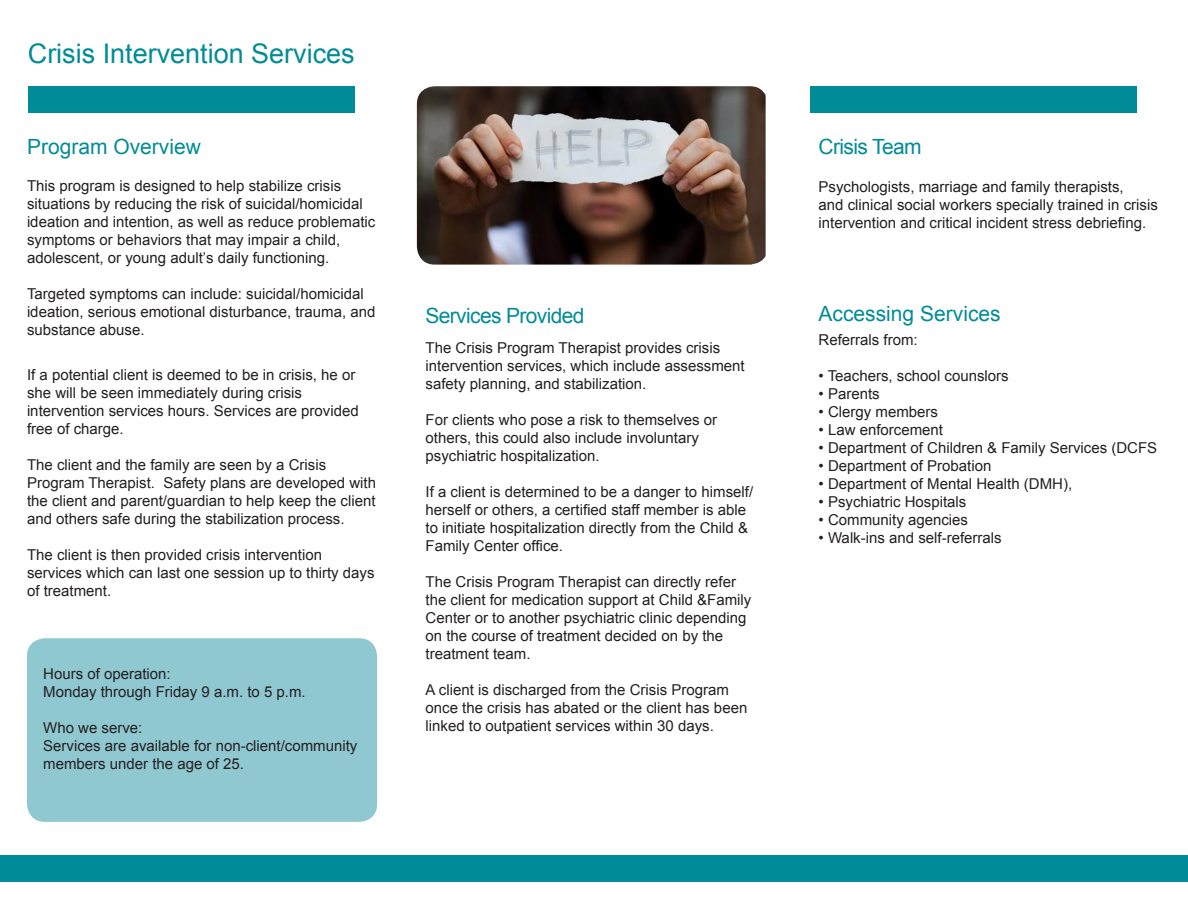
<style>
.page{position:relative;width:1188px;height:918px;background:#fff}
.page>*{position:absolute;margin:0;border:0;box-sizing:border-box;transform-origin:0 0}
.t1{font:27px "Arial";color:#008b98}
.t2{font:21px "Arial";color:#008b98}
.t3{font:21px "Arial";letter-spacing:-.03em;color:#008b98}
.t4{font:15px/18px "Arial";color:#231f20}
</style>
<div class="page">
<div style="left:27px;top:638px;width:350px;height:184px;background:#8fc8d1;border-radius:18px"></div>
<div style="left:28px;top:86px;width:326px;height:27px;background:#008b98"></div>
<div style="left:810px;top:86px;width:326px;height:27px;background:#008b98"></div>
<div style="left:0;top:855px;width:1188px;height:27px;background:#008b98"></div>
<img style="left:417px;top:86px;width:349px;height:179px">
<p class="t1" style="left:28px;top:36px;width:328px">Crisis Intervention Services</p>
<p class="t2" style="left:27px;top:133px;width:175px">Program Overview</p>
<p class="t4" style="left:27px;top:177px;width:350px">This program is designed to help stabilize crisis situations by reducing the risk of suicidal/homicidal ideation and intention, as well as reduce problematic symptoms or behaviors that may impair a child,</p>
<p class="t4" style="left:27px;top:249px;width:304px">adolescent, or young adult’s daily functioning.</p>
<p class="t4" style="left:27px;top:285px;width:350px">Targeted symptoms can include: suicidal/homicidal ideation, serious emotional disturbance, trauma, and substance abuse.</p>
<p class="t4" style="left:27px;top:366px;width:330px">If a potential client is deemed to be in crisis, he or she will be seen immediately during crisis</p>
<p class="t4" style="left:27px;top:402px;width:333px">intervention services hours. Services are provided free of charge.</p>
<p class="t4" style="left:27px;top:456px;width:301px">The client and the family are seen by a Crisis</p>
<p class="t4" style="left:27px;top:474px;width:351px;text-align:justify">Program Therapist. Safety plans are developed with the client and parent/guardian to help keep the client and others safe during the stabilization process.</p>
<p class="t4" style="left:27px;top:546px;width:297px">The client is then provided crisis intervention</p>
<p class="t4" style="left:27px;top:564px;width:349px">services which can last one session up to thirty days of treatment.</p>
<p class="t4" style="left:43px;top:665px;width:129px">Hours of operation:</p>
<p class="t4" style="left:43px;top:683px;width:264px">Monday through Friday 9 a.m. to 5 p.m.</p>
<p class="t4" style="left:43px;top:719px;width:101px">Who we serve:</p>
<p class="t4" style="left:43px;top:737px;width:316px">Services are available for non-client/community members under the age of 25.</p>
<p class="t3" style="left:426px;top:302px;width:161px">Services Provided</p>
<p class="t4" style="left:426px;top:339px;width:321px">The Crisis Program Therapist provides crisis intervention services, which include assessment safety planning, and stabilization.</p>
<p class="t4" style="left:426px;top:411px;width:293px">For clients who pose a risk to themselves or</p>
<p class="t4" style="left:426px;top:429px;width:275px">others, this could also include involuntary</p>
<p class="t4" style="left:426px;top:447px;width:176px">psychiatric hospitalization.</p>
<p class="t4" style="left:426px;top:483px;width:329px">If a client is determined to be a danger to himself/ herself or others, a certified staff member is able to initiate hospitalization directly from the Child &amp; Family Center office.</p>
<p class="t4" style="left:426px;top:573px;width:327px">The Crisis Program Therapist can directly refer the client for medication support at Child &amp;Family Center or to another psychiatric clinic depending on the course of treatment decided on by the treatment team.</p>
<p class="t4" style="left:426px;top:681px;width:323px">A client is discharged from the Crisis Program once the crisis has abated or the client has been linked to outpatient services within 30 days.</p>
<p class="t3" style="left:819px;top:133px;width:104px">Crisis Team</p>
<p class="t4" style="left:819px;top:178px;width:307px">Psychologists, marriage and family therapists,</p>
<p class="t4" style="left:819px;top:196px;width:341px">and clinical social workers specially trained in crisis</p>
<p class="t4" style="left:819px;top:214px;width:329px">intervention and critical incident stress debriefing.</p>
<p class="t2" style="left:819px;top:300px;width:184px">Accessing Services</p>
<p class="t4" style="left:819px;top:331px;width:101px">Referrals from:</p>
<p class="t4" style="left:819px;top:367px;width:192px">• Teachers, school counslors</p>
<p class="t4" style="left:819px;top:385px;width:63px">• Parents</p>
<p class="t4" style="left:819px;top:403px;width:121px">• Clergy members</p>
<p class="t4" style="left:819px;top:421px;width:126px">• Law enforcement</p>
<p class="t4" style="left:819px;top:439px;width:340px">• Department of Children &amp; Family Services (DCFS</p>
<p class="t4" style="left:819px;top:457px;width:174px">• Department of Probation</p>
<p class="t4" style="left:819px;top:475px;width:255px">• Department of Mental Health (DMH),</p>
<p class="t4" style="left:819px;top:493px;width:149px">• Psychiatric Hospitals</p>
<p class="t4" style="left:819px;top:511px;width:151px">• Community agencies</p>
<p class="t4" style="left:819px;top:529px;width:185px">• Walk-ins and self-referrals</p>
</div>
